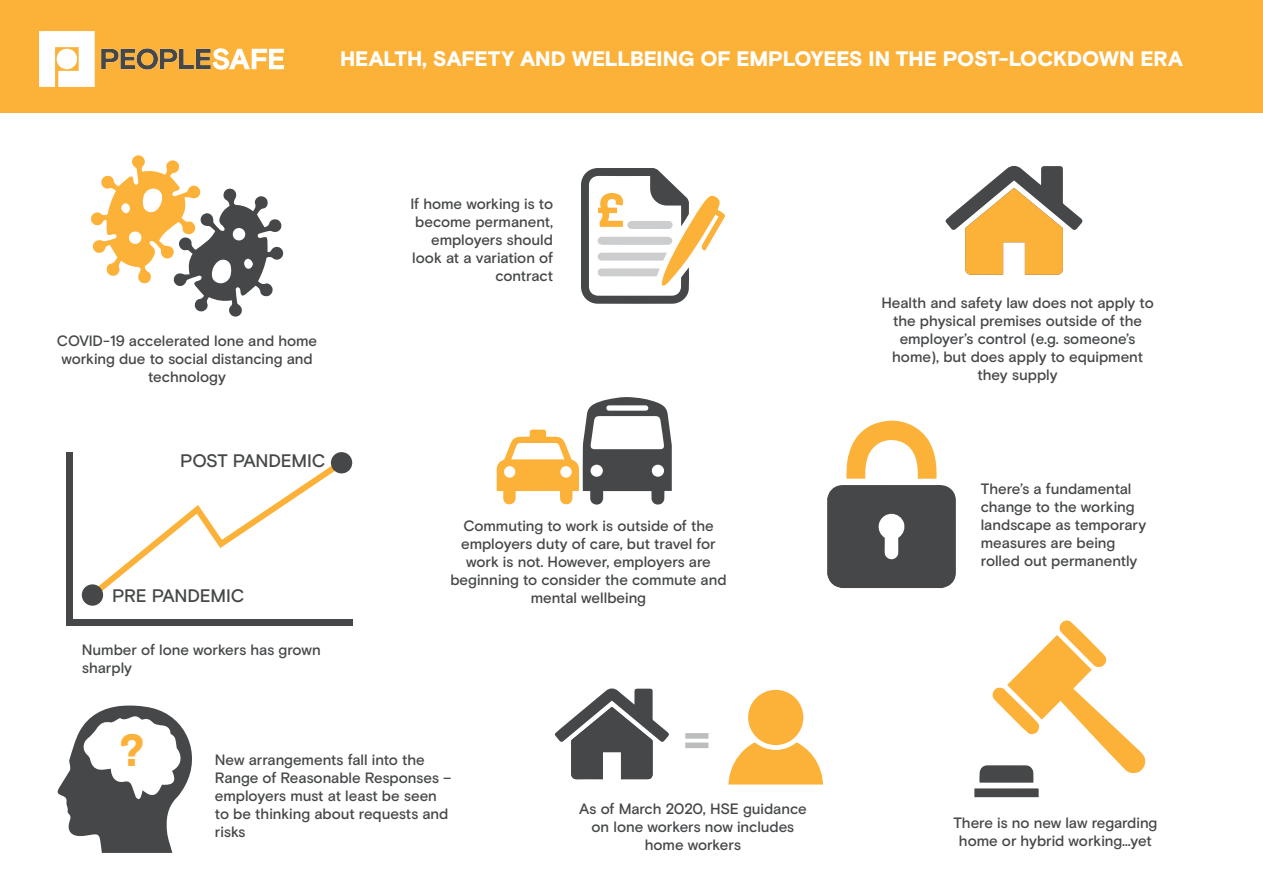
<style>
.page{position:relative;width:1263px;height:893px;background:#fff}
.page>*{position:absolute;margin:0;border:0;box-sizing:border-box;transform-origin:0 0}
.t1{font:900 45.45px "Basis Grotesque";color:#bbbdbe}
.t2{font:900 45px "Basis Grotesque";color:#fcb139}
.t3{font:900 21px "Basis Grotesque";letter-spacing:-.015em;color:#fff}
.t4{font:500 18.15px "Basis Grotesque";letter-spacing:-.015em;color:#454749}
.t5{font:500 15px/18px "Basis Grotesque";letter-spacing:-.005em;color:#454749;text-align:center}
</style>
<div class="page">
<div style="left:0;top:0;width:1263px;height:112px;background:#fcb139"></div>
<svg style="left:91px;top:155px;width:193px;height:162px"></svg>
<div style="left:66px;top:452px;width:6px;height:174px;background:#454749"></div>
<div style="left:66px;top:619px;width:286px;height:7px;background:#454749"></div>
<svg style="left:84px;top:454px;width:266px;height:149px"></svg>
<div style="left:82px;top:584px;width:21px;height:22px;background:#454749;border-radius:50%"></div>
<div style="left:331px;top:452px;width:21px;height:21px;background:#454749;border-radius:50%"></div>
<svg style="left:555px;top:688px;width:114px;height:91px"></svg>
<svg style="left:728px;top:742px;width:95px;height:42px"></svg>
<div style="left:748px;top:690px;width:55px;height:55px;background:#fcb139;border-radius:50%"></div>
<svg style="left:827px;top:485px;width:129px;height:103px;background:#535556"></svg>
<svg style="left:846px;top:420px;width:91px;height:59px"></svg>
<svg style="left:974px;top:620px;width:172px;height:177px"></svg>
<svg style="left:581px;top:168px;width:144px;height:136px"></svg>
<svg style="left:946px;top:166px;width:137px;height:109px"></svg>
<svg style="left:57px;top:705px;width:135px;height:148px"></svg>
<svg style="left:497px;top:397px;width:175px;height:108px"></svg>
<img style="left:39px;top:31px;width:245px;height:56px">
<h3 class="t3" style="left:340px;top:46px;width:844px">HEALTH, SAFETY AND WELLBEING OF EMPLOYEES IN THE POST-LOCKDOWN ERA</h3>
<p class="t5" style="left:57px;top:332px;width:262px">COVID-19 accelerated lone and home working due to social distancing and technology</p>
<p class="t4" style="left:180px;top:450px;width:147px">POST PANDEMIC</p>
<p class="t4" style="left:112px;top:585px;width:134px">PRE PANDEMIC</p>
<p class="t5" style="left:82px;top:641px;width:240px;text-align:left">Number of lone workers has grown sharply</p>
<p class="t5" style="left:410px;top:195px;width:144px;text-align:right">If home working is to become permanent, employers should look at a variation of contract</p>
<p class="t5" style="left:450px;top:517px;width:278px">Commuting to work is outside of the employers duty of care, but travel for work is not. However, employers are beginning to consider the commute and mental wellbeing</p>
<h2 class="t2" style="left:120px;top:724px;width:27px">?</h2>
<h1 class="t1" style="left:684px;top:714px;width:28px">=</h1>
<p class="t5" style="left:215px;top:751px;width:238px;text-align:left">New arrangements fall into the<br>Range of Reasonable Responses – employers must at least be seen to be thinking about requests and risks</p>
<p class="t5" style="left:579px;top:800px;width:229px">As of March 2020, HSE guidance on lone workers now includes home workers</p>
<p class="t5" style="left:881px;top:295px;width:274px">Health and safety law does not apply to the physical premises outside of the employer’s control (e.g. someone’s home), but does apply to equipment they supply</p>
<p class="t5" style="left:981px;top:481px;width:167px;text-align:left">There’s a fundamental change to the working landscape as temporary measures are being rolled out permanently</p>
<p class="t5" style="left:953px;top:814px;width:206px">There is no new law regarding home or hybrid working…yet</p>
</div>
